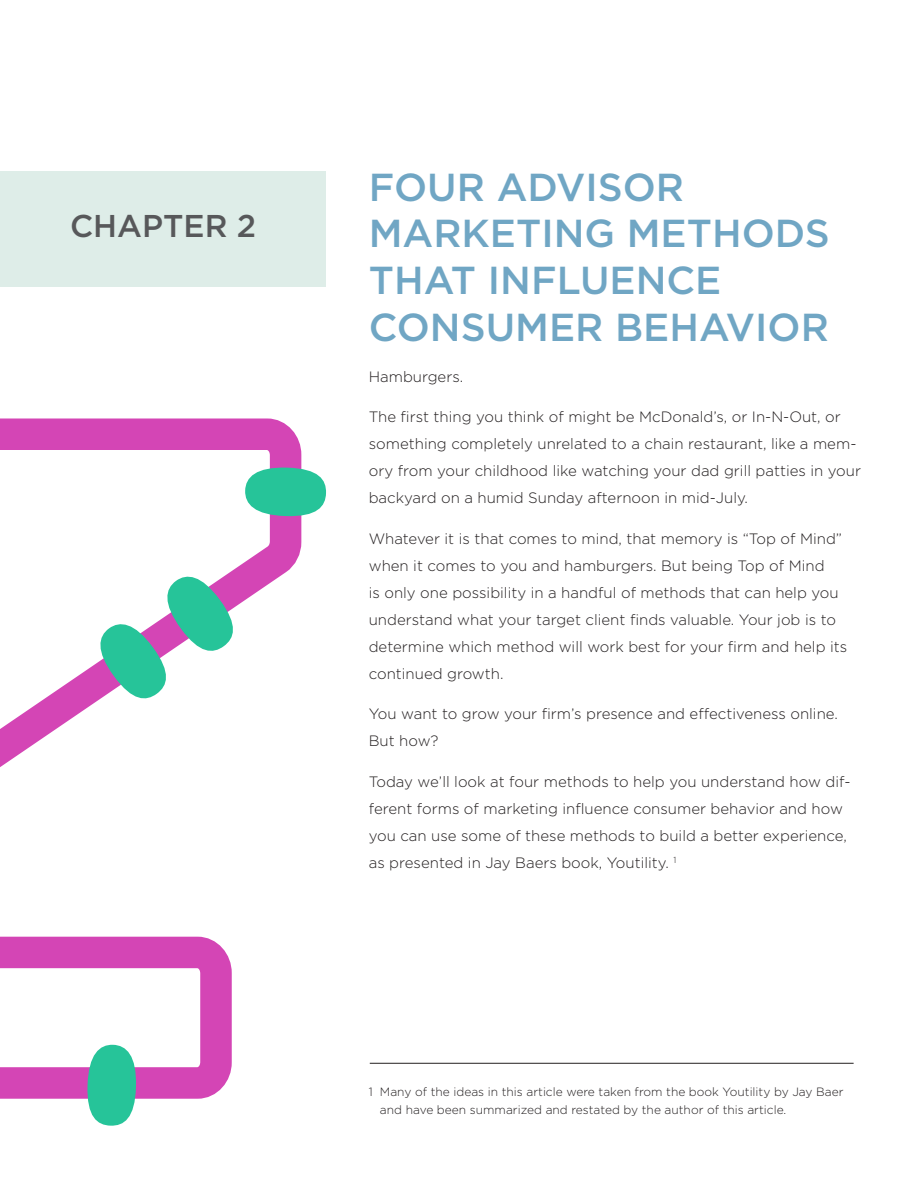
<style>
.page{position:relative;width:918px;height:1188px;background:#fff}
.page>*{position:absolute;margin:0;border:0;box-sizing:border-box;transform-origin:0 0}
.Headline{font:500 39px/46.8px "Gotham";color:#70a6c4}
.Chapters{font:500 31.5px "Gotham";color:#57585a}
.Body_Copy{font:300 15px/27px "Gotham";color:#231f20}
.t1{font:300 12px/18px "Gotham";color:#231f20}
</style>
<div class="page">
<div style="left:0;top:171px;width:326px;height:115px;background:#deede8"></div>
<hr style="left:370px;top:1063px;width:484px;height:1px;background:#231f20">
<svg style="left:0;top:418px;width:302px;height:681px"></svg>
<svg style="left:245px;top:467px;width:81px;height:50px"></svg>
<svg style="left:87px;top:1044px;width:50px;height:82px"></svg>
<svg style="left:95px;top:573px;width:144px;height:129px"></svg>
<p class="Chapters" style="left:70px;top:205px;width:188px">CHAPTER 2</p>
<p class="Headline" style="left:369px;top:163px;width:463px">FOUR ADVISOR<br>MARKETING METHODS<br>THAT INFLUENCE<br>CONSUMER BEHAVIOR</p>
<p class="Body_Copy" style="left:369px;top:362px;width:96px">Hamburgers.</p>
<p class="Body_Copy" style="left:369px;top:403px;width:494px">The first thing you think of might be McDonald’s, or In-N-Out, or something completely unrelated to a chain restaurant, like a mem&shy;ory from your childhood like watching your dad grill patties in your backyard on a humid Sunday afternoon in mid-July.</p>
<p class="Body_Copy" style="left:369px;top:524px;width:480px">Whatever it is that comes to mind, that memory is “Top of Mind” when it comes to you and hamburgers. But being Top of Mind<br>is only one possibility in a handful of methods that can help you understand what your target client finds valuable. Your job is to determine which method will work best for your firm and help its continued growth.</p>
<p class="Body_Copy" style="left:369px;top:700px;width:471px">You want to grow your firm’s presence and effectiveness online.<br>But how?</p>
<p class="Body_Copy" style="left:369px;top:767px;width:483px">Today we’ll look at four methods to help you understand how dif&shy;ferent forms of marketing influence consumer behavior and how you can use some of these methods to build a better experience, as presented in Jay Baers book, Youtility. <sup>1</sup></p>
<p class="t1" style="left:380px;top:1082px;width:465px;text-indent:-11px">1 Many of the ideas in this article were taken from the book Youtility by Jay Baer and have been summarized and restated by the author of this article.</p>
</div>
